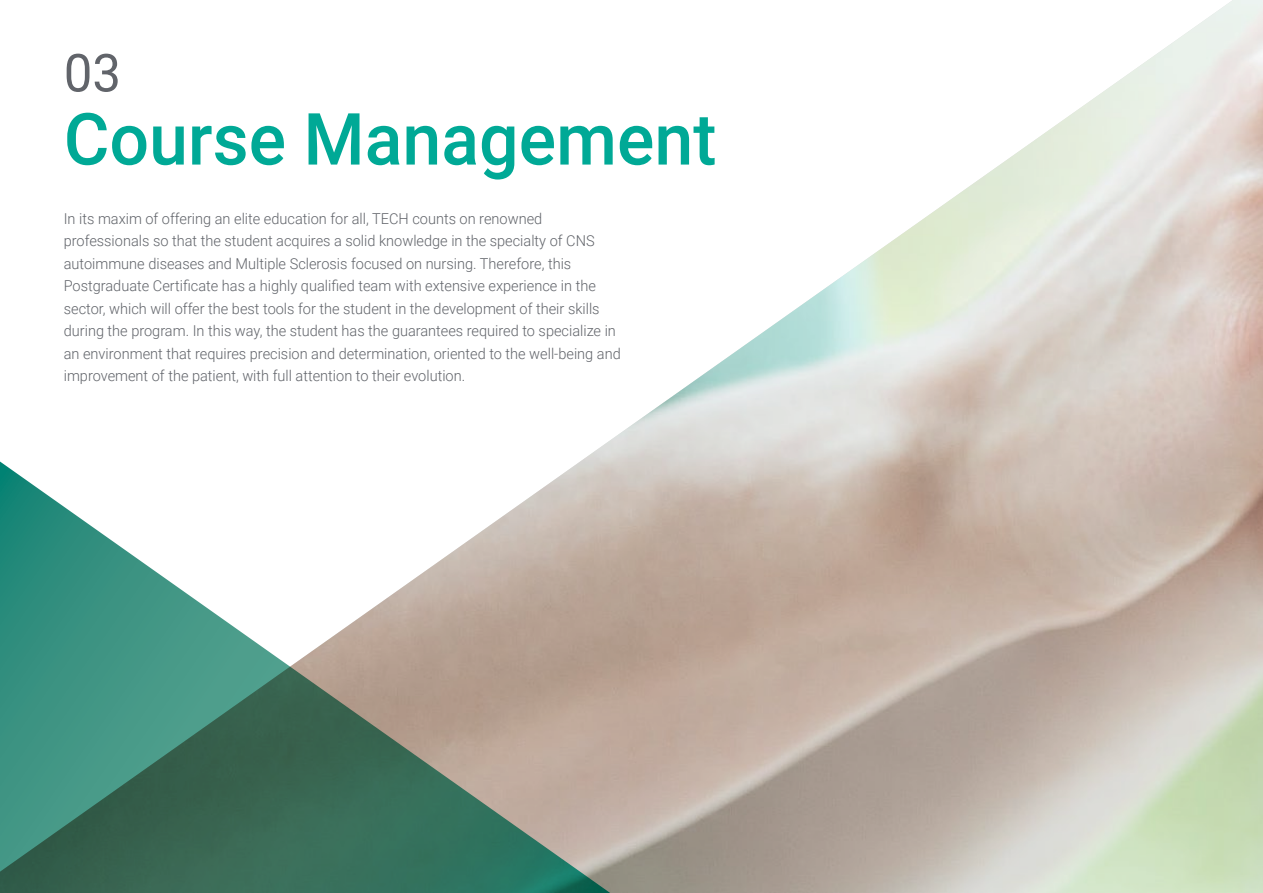
<style>
.page{position:relative;width:1263px;height:893px;background:#fff}
.page>*{position:absolute;margin:0;border:0;box-sizing:border-box;transform-origin:0 0}
.t1{font:500 72px "Roboto";color:#00a996}
.t2{font:52.5px "Roboto";color:#61646a}
.t3{font:300 15px/22.5px "Roboto";color:#61646a}
</style>
<div class="page">
<img style="left:602px;top:0;width:661px;height:893px">
<svg style="left:0;top:446px;width:640px;height:447px"></svg>
<h2 class="t2" style="left:64px;top:36px;width:59px">03</h2>
<h1 class="t1" style="left:64px;top:89px;width:654px">Course Management</h1>
<p class="t3" style="left:64px;top:207px;width:558px">In its maxim of offering an elite education for all, TECH counts on renowned professionals so that the student acquires a solid knowledge in the specialty of CNS autoimmune diseases and Multiple Sclerosis focused on nursing. Therefore, this Postgraduate Certificate has a highly qualified team with extensive experience in the sector, which will offer the best tools for the student in the development of their skills during the program. In this way, the student has the guarantees required to specialize in an environment that requires precision and determination, oriented to the well-being and improvement of the patient, with full attention to their evolution.</p>
</div>
